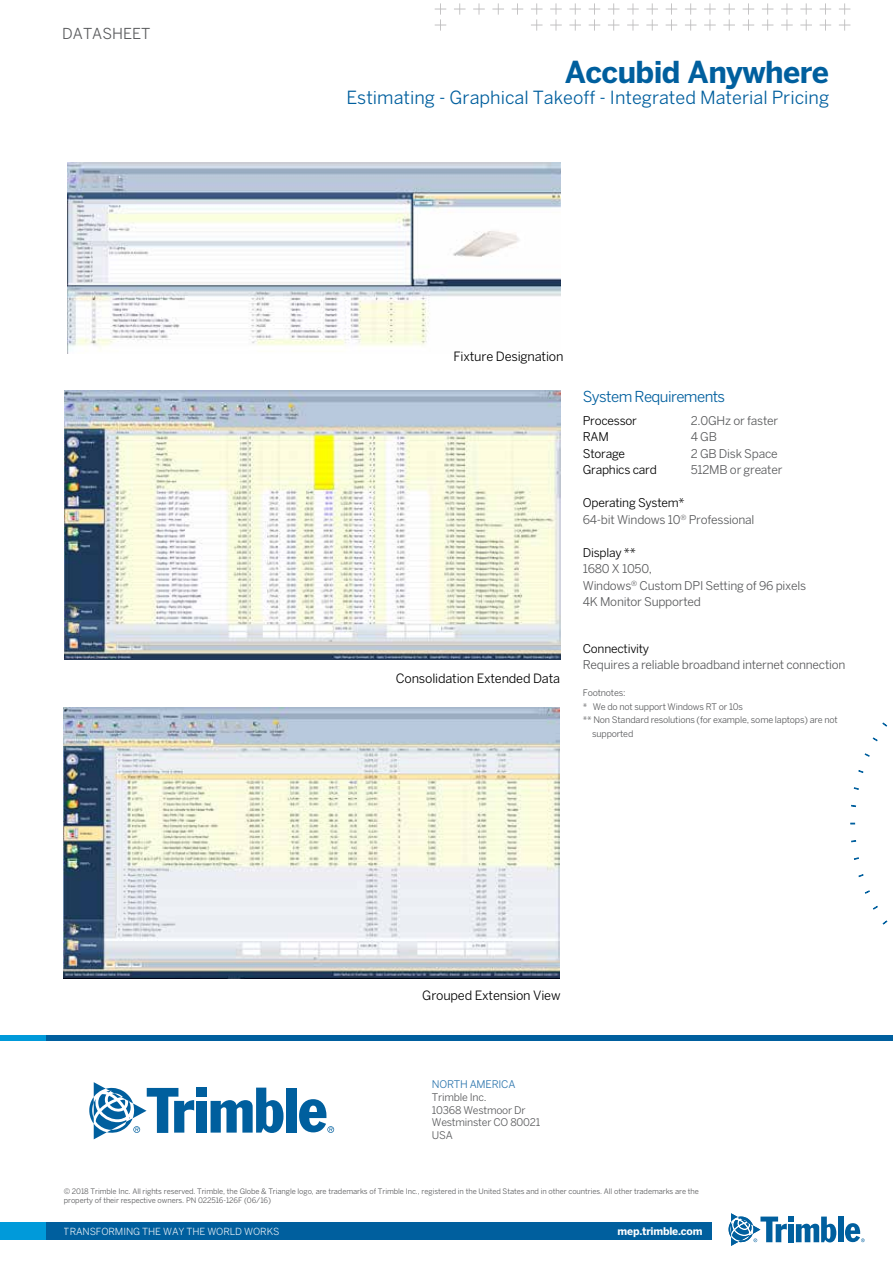
<style>
.page{position:relative;width:893px;height:1263px;background:#fff}
.page>*{position:absolute;margin:0;border:0;box-sizing:border-box;transform-origin:0 0}
.t1{font:700 30px "Benton Sans";letter-spacing:-.02em;color:#005f9e}
.t2{font:18px "Benton Sans";color:#005f9e}
.t3{font:15px "Benton Sans";letter-spacing:-.04em;color:#005f9e}
.t4{font:15px "Benton Sans";color:#58595b}
.t5{font:12.75px "Benton Sans";letter-spacing:-.015em;color:#000}
.t6{font:12px/16.5px "Benton Sans";letter-spacing:-.02em;color:#58595b}
.t7{font:12px "Benton Sans";letter-spacing:-.02em;color:#000}
.t8{font:10.5px/12.6px "Benton Sans";letter-spacing:-.02em;color:#58595b}
.t9{font:700 10.5px "Benton Sans";letter-spacing:-.02em;color:#fff}
.t10{font:10.5px "Benton Sans";letter-spacing:-.02em;color:#2873ac}
.t11{font:9.75px "Benton Sans";letter-spacing:-.01em;color:#fff}
.t12{font:9px "Benton Sans";letter-spacing:-.02em;color:#58595b}
.t13{font:7.5px/9px "Benton Sans";letter-spacing:-.01em;color:#58595b}
.s1{color:#000}
</style>
<div class="page">
<svg style="left:435px;top:3px;width:415px;height:28px"></svg>
<svg style="left:882px;top:920px;width:6px;height:5px"></svg>
<svg style="left:873px;top:905px;width:5px;height:5px"></svg>
<svg style="left:865px;top:890px;width:5px;height:4px"></svg>
<svg style="left:858px;top:874px;width:6px;height:3px"></svg>
<svg style="left:854px;top:857px;width:5px;height:3px"></svg>
<svg style="left:854px;top:787px;width:5px;height:3px"></svg>
<svg style="left:858px;top:770px;width:6px;height:3px"></svg>
<svg style="left:864px;top:753px;width:6px;height:4px"></svg>
<svg style="left:872px;top:737px;width:6px;height:4px"></svg>
<svg style="left:882px;top:722px;width:5px;height:5px"></svg>
<img style="left:64px;top:391px;width:496px;height:268px">
<img style="left:68px;top:162px;width:492px;height:192px">
<img style="left:64px;top:708px;width:496px;height:270px">
<div style="left:0;top:1035px;width:54px;height:6px;background:#009ada"></div>
<div style="left:47px;top:1035px;width:846px;height:6px;background:#005f9e"></div>
<div style="left:838px;top:1216px;width:5px;height:26px;background:#005f9e"></div>
<svg style="left:729px;top:1213px;width:107px;height:33px"></svg>
<svg style="left:845px;top:1223px;width:20px;height:19px"></svg>
<div style="left:0;top:1222px;width:712px;height:18px;background:#009ada"></div>
<div style="left:47px;top:1222px;width:665px;height:18px;background:#005f9e"></div>
<div style="left:197px;top:1101px;width:10px;height:31px;background:#005f9e"></div>
<svg style="left:211px;top:1087px;width:72px;height:46px"></svg>
<div style="left:286px;top:1087px;width:10px;height:45px;background:#005f9e"></div>
<div style="left:197px;top:1087px;width:10px;height:9px;background:#005f9e"></div>
<svg style="left:89px;top:1082px;width:105px;height:57px"></svg>
<svg style="left:299px;top:1099px;width:35px;height:34px"></svg>
<h3 class="t4" style="left:62px;top:25px;width:90px">DATASHEET</h3>
<h1 class="t1" style="left:565px;top:54px;width:266px">Accubid Anywhere</h1>
<h2 class="t2" style="left:346px;top:87px;width:484px">Estimating - Graphical Takeoff - Integrated Material Pricing</h2>
<h3 class="t5" style="left:454px;top:349px;width:111px">Fixture Designation</h3>
<h3 class="t5" style="left:396px;top:671px;width:166px">Consolidation Extended Data</h3>
<h3 class="t3" style="left:583px;top:387px;width:144px">System Requirements</h3>
<h3 class="t7" style="left:583px;top:413px;width:56px">Processor</h3>
<h3 class="t6" style="left:691px;top:412px;width:89px">2.0GHz or faster</h3>
<h3 class="t7" style="left:583px;top:430px;width:28px">RAM</h3>
<h3 class="t6" style="left:691px;top:428px;width:28px">4 GB</h3>
<h3 class="t7" style="left:583px;top:446px;width:44px">Storage</h3>
<h3 class="t6" style="left:691px;top:445px;width:88px">2 GB Disk Space</h3>
<h3 class="t7" style="left:583px;top:463px;width:76px">Graphics card</h3>
<h3 class="t6" style="left:691px;top:461px;width:93px">512MB or greater</h3>
<h3 class="t6" style="left:583px;top:494px;width:173px"><span class="s1">Operating System*<br></span>64-bit Windows 10<sup>®</sup> Professional</h3>
<h3 class="t7" style="left:583px;top:545px;width:55px">Display **</h3>
<h3 class="t6" style="left:583px;top:560px;width:225px">1680 X 1050,<br>Windows<sup>®</sup> Custom DPI Setting of 96 pixels<br>4K Monitor Supported</h3>
<h3 class="t7" style="left:583px;top:641px;width:68px">Connectivity</h3>
<h3 class="t6" style="left:583px;top:656px;width:264px">Requires a reliable broadband internet connection</h3>
<p class="t12" style="left:583px;top:687px;width:44px">Footnotes:</p>
<p class="t12" style="left:583px;top:701px;width:162px">* We do not support Windows RT or 10s</p>
<p class="t12" style="left:583px;top:714px;width:256px">** Non Standard resolutions (for example, some laptops) are not</p>
<p class="t12" style="left:592px;top:728px;width:43px">supported</p>
<h3 class="t5" style="left:422px;top:988px;width:140px">Grouped Extension View</h3>
<h3 class="t10" style="left:432px;top:1078px;width:85px">NORTH AMERICA</h3>
<h3 class="t8" style="left:432px;top:1091px;width:110px">Trimble Inc.<br>10368 Westmoor Dr<br>Westminster CO 80021<br>USA</h3>
<p class="t13" style="left:64px;top:1186px;width:637px">© 2018 Trimble Inc. All rights reserved. Trimble, the Globe &amp; Triangle logo, are trademarks of Trimble Inc., registered in the United States and in other countries. All other trademarks are the property of their respective owners. PN 022516-126F (06/16)</p>
<h3 class="t11" style="left:64px;top:1225px;width:217px">TRANSFORMING THE WAY THE WORLD WORKS</h3>
<h3 class="t9" style="left:618px;top:1225px;width:86px">mep.trimble.com</h3>
</div>
